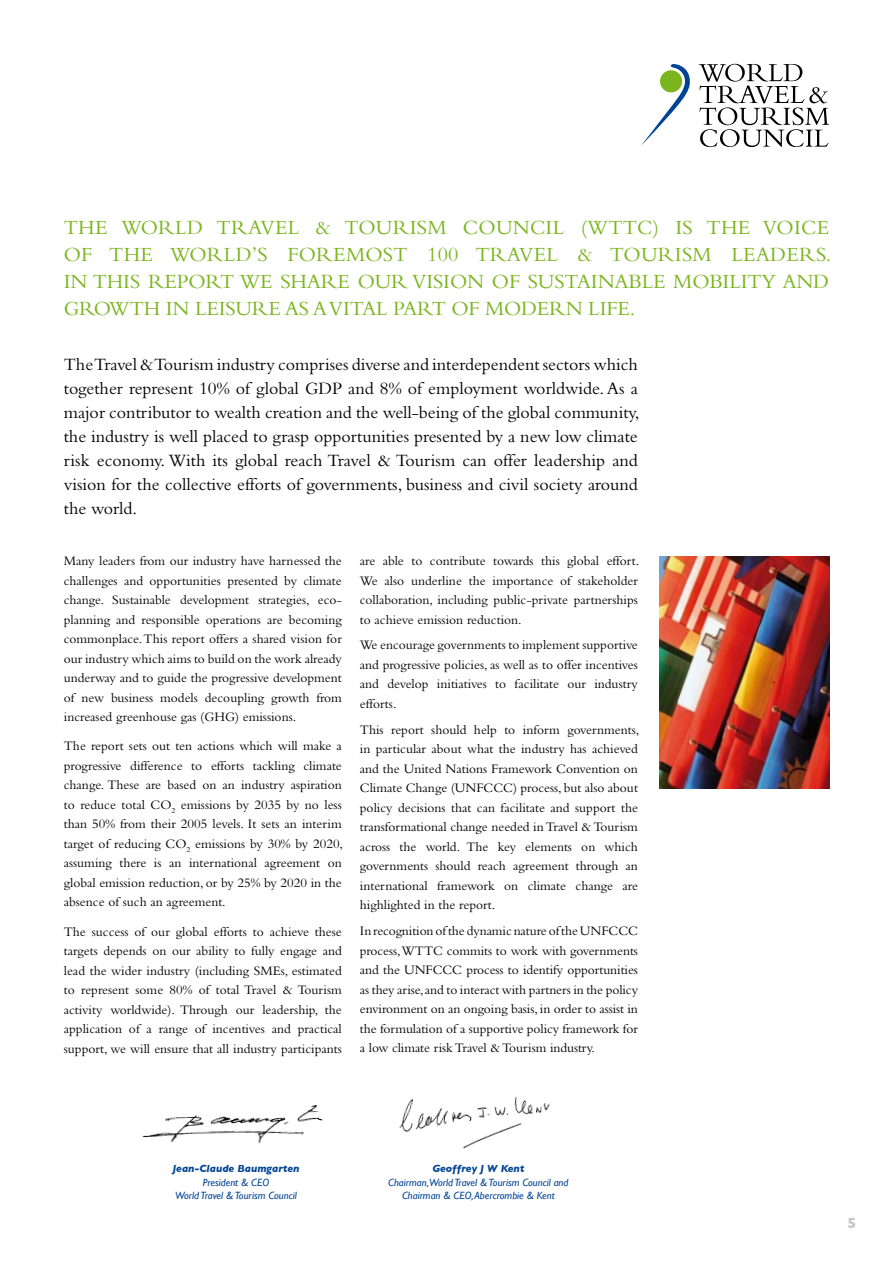
<style>
.page{position:relative;width:893px;height:1263px;background:#fff}
.page>*{position:absolute;margin:0;border:0;box-sizing:border-box;transform-origin:0 0}
.t1{font:21px/27px "Bembo";letter-spacing:.01em;color:#7ab51d}
.t2{font:21px/27px "Bembo";letter-spacing:-.01em;color:#7ab51d}
.t3{font:18px/24px "Bembo";color:#000;text-align:justify}
.t4{font:700 15px "Gill Sans";color:#c5c6c8}
.t5{font:13.5px/19.5px "Bembo";color:#000;text-align:justify}
.t6{font:italic 10.5px/13.5px "Gill Sans";color:#004494;text-align:center}
.t7{font:italic 700 10.5px "Gill Sans";color:#004494}
</style>
<div class="page">
<img style="left:659px;top:556px;width:170px;height:233px">
<img style="left:399px;top:1097px;width:151px;height:52px">
<img style="left:142px;top:1105px;width:181px;height:39px">
<svg style="left:641px;top:64px;width:49px;height:82px"></svg>
<div style="left:660px;top:70px;width:22px;height:22px;background:#7ab51d;border-radius:50%"></div>
<svg style="left:699px;top:64px;width:130px;height:83px"></svg>
<h1 class="t2" style="left:64px;top:214px;width:16px">THE</h1>
<h1 class="t1" style="left:121px;top:214px;width:601px">WORLD TRAVEL &amp; TOURISM COUNCIL (WTTC) IS THE</h1>
<h1 class="t1" style="left:64px;top:214px;width:769px;text-indent:699px">VOI CE<br>OF THE WORLD’S FOREMOST 100 TRAVEL &amp; TOURISM LEADERS.<br>IN THIS REPORT WE SHARE OUR VISION</h1>
<h1 class="t2" style="left:64px;top:268px;width:735px;text-indent:565px">BLE MOBILITY AND<br>GROWTH IN LEISURE AS AVITAL PART OF MODERN LIFE.</h1>
<h1 class="t2" style="left:492px;top:268px;width:87px">OF SUSTAINA</h1>
<p class="t3" style="left:64px;top:352px;width:577px">TheTravel &amp;Tourism industry comprises diverse and interdependent sectors which together represent 10% of global GDP and 8% of employment worldwide. As a major contributor to wealth creation and the well-being of the global community, the industry is well placed to grasp opportunities presented by a new low climate risk economy. With its global reach Travel &amp; Tourism can offer leadership and vision for the collective efforts of governments, business and civil society around the world.</p>
<p class="t5" style="left:64px;top:551px;width:280px">Many leaders from our industry have harnessed the challenges and opportunities presented by climate change. Sustainable development strategies, eco&shy;planning and responsible operations are becoming commonplace.This report offers a shared vision for our industry which aims to build on the work already underway and to guide the progressive development of new business models decoupling growth from increased greenhouse gas (GHG) emissions.</p>
<p class="t5" style="left:64px;top:736px;width:281px">The report sets out ten actions which will make a progressive difference to efforts tackling climate change. These are based on an industry aspiration to reduce total CO<sub>2</sub> emissions by 2035 by no less than 50% from their 2005 levels. It sets an interim target of reducing CO<sub>2</sub> emissions by 30% by 2020, assuming there is an international agreement on global emission reduction, or by 25% by 2020 in the absence of such an agreement.</p>
<p class="t5" style="left:64px;top:921px;width:280px">The success of our global efforts to achieve these targets depends on our ability to fully engage and lead the wider industry (including SMEs, estimated to represent some 80% of total Travel &amp; Tourism activity worldwide). Through our leadership, the application of a range of incentives and practical support, we will ensure that all industry participants</p>
<p class="t5" style="left:360px;top:551px;width:281px">are able to contribute towards this global effort.<br>We also underline the importance of stakeholder collaboration, including public-private partnerships to achieve emission reduction.</p>
<p class="t5" style="left:360px;top:635px;width:280px">We encourage governments to implement supportive and progressive policies, as well as to offer incentives and develop initiatives to facilitate our industry efforts.</p>
<p class="t5" style="left:360px;top:720px;width:281px">This report should help to inform governments, in particular about what the industry has achieved and the United Nations Framework Convention on Climate Change (UNFCCC) process, but also about policy decisions that can facilitate and support the transformational change needed inTravel &amp;Tourism across the world. The key elements on which governments should reach agreement through an international framework on climate change are highlighted in the report.</p>
<p class="t5" style="left:360px;top:921px;width:280px">In recognition ofthe dynamic nature oftheUNFCCC process,WTTC commits to work with governments and the UNFCCC process to identify opportunities as they arise,and to interact with partners in the policy environment on an ongoing basis, in order to assist in the formulation of a supportive policy framework for a low climate riskTravel &amp;Tourism industry.</p>
<p class="t7" style="left:172px;top:1162px;width:129px">Jean-Claude Baumgarten</p>
<p class="t6" style="left:175px;top:1175px;width:123px">President &amp; CEO<br>World Travel &amp; Tourism Council</p>
<p class="t7" style="left:432px;top:1162px;width:93px">Geoffrey J W Kent</p>
<p class="t6" style="left:388px;top:1175px;width:182px">Chairman,World Travel &amp; Tourism Council and<br>Chairman &amp; CEO, Abercrombie &amp; Kent</p>
<p class="t4" style="left:847px;top:1214px;width:10px">5</p>
</div>
